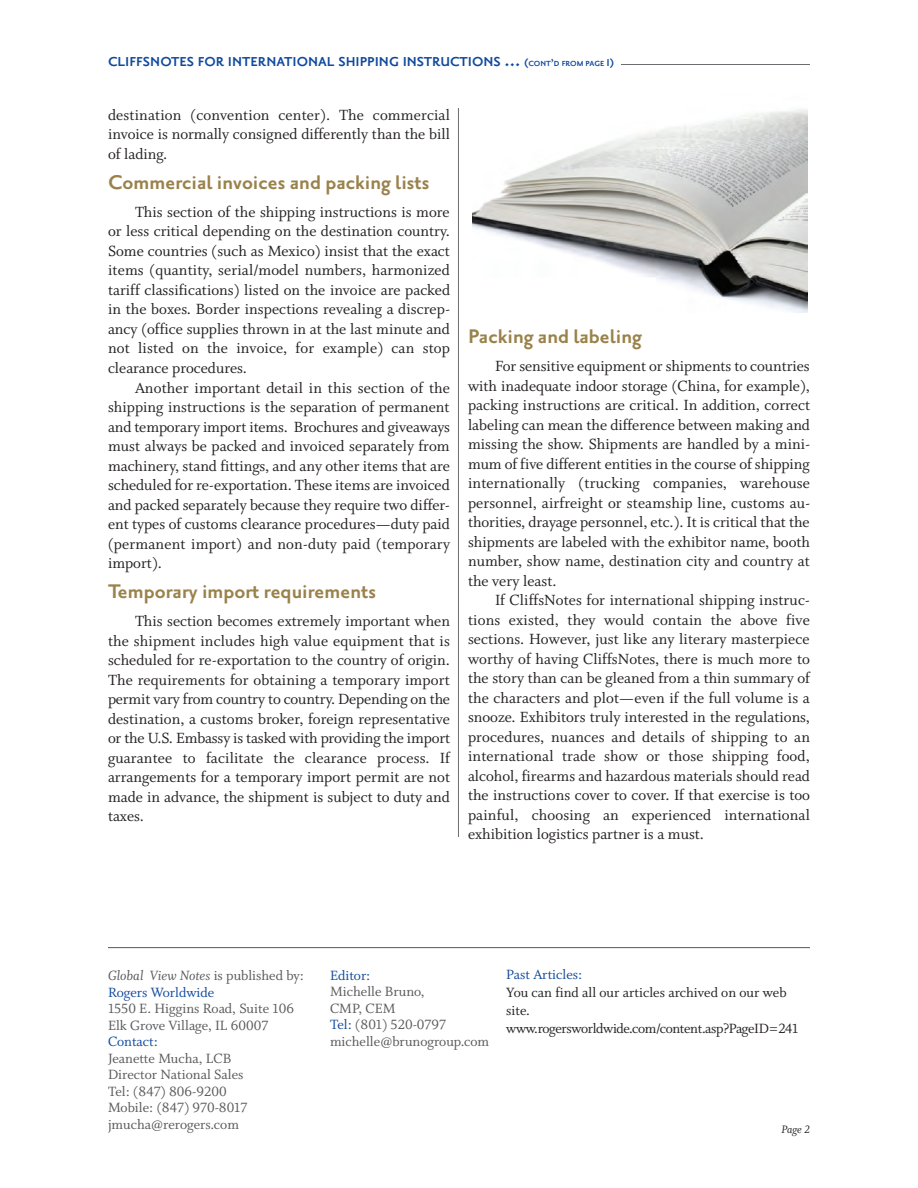
<style>
.page{position:relative;width:918px;height:1188px;background:#fff}
.page>*{position:absolute;margin:0;border:0;box-sizing:border-box;transform-origin:0 0}
.t1{font:700 24px "Priori San";color:#9a824b}
.t2{font:16.5px/19.5px "Whitman Roman LF";color:#231f20;text-align:justify}
.t3{font:700 15.75px "Priori San";color:#0f499d}
.t4{font:15px/16.5px "Whitman Roman LF";color:#57585a}
.t5{font:15px/18px "Whitman Roman LF";letter-spacing:-.025em;color:#231f20}
.t6{font:15px "Whitman Roman LF";color:#0f499d}
.t7{font:15px "Whitman Italic LF";color:#57585a}
.t8{font:12px "Whitman Italic LF";color:#231f20}
.s1{font-size:21px}
.s2{font-size:12px}
.s3{font-size:9px}
.s4{font-family:"Whitman Roman LF"}
.s5{color:#0f499d}
</style>
<div class="page">
<hr style="left:621px;top:64px;width:189px;height:1px;background:#6c6d70">
<hr style="left:108px;top:947px;width:702px;height:1px;background:#57585a">
<hr style="left:458px;top:108px;width:1px;height:729px;background:#6c6d70">
<img style="left:472px;top:109px;width:336px;height:204px">
<p class="t3" style="left:108px;top:51px;width:508px">CLIFFSNOTES FOR INTERNATIONAL SHIPPING INSTRUCTIONS <span class="s1">...</span> <span class="s2">(</span><span class="s3">CONT</span><span class="s2">’</span><span class="s3">D FROM PAGE</span> <span class="s2">1)</span></p>
<p class="t2" style="left:108px;top:104px;width:344px">destination (convention center). The commercial invoice is normally consigned differently than the bill of lading.</p>
<h1 class="t1" style="left:108px;top:166px;width:323px">Commercial invoices and packing lists</h1>
<p class="t2" style="left:108px;top:202px;width:344px;text-indent:27px">This section of the shipping instructions is more or less critical depending on the destination country.<br>Some countries (such as Mexico) insist that the exact items (quantity, serial/model numbers, harmonized tariff classifications) listed on the invoice are packed in the boxes. Border inspections revealing a discrep&shy;ancy (office supplies thrown in at the last minute and not listed on the invoice, for example) can stop clearance procedures.</p>
<p class="t2" style="left:108px;top:377px;width:344px;text-indent:27px">Another important detail in this section of the shipping instructions is the separation of permanent and temporary import items. Brochures and giveaways must always be packed and invoiced separately from machinery, stand fittings, and any other items that are scheduled for re-exportation. These items are invoiced and packed separately because they require two differ&shy;ent types of customs clearance procedures—duty paid (permanent import) and non-duty paid (temporary import).</p>
<h1 class="t1" style="left:108px;top:576px;width:270px">Temporary import requirements</h1>
<p class="t2" style="left:108px;top:611px;width:344px;text-indent:27px">This section becomes extremely important when the shipment includes high value equipment that is scheduled for re-exportation to the country of origin.<br>The requirements for obtaining a temporary import permit vary from country to country. Depending on the destination, a customs broker, foreign representative or the U.S. Embassy is tasked with providing the import guarantee to facilitate the clearance process. If arrangements for a temporary import permit are not made in advance, the shipment is subject to duty and taxes.</p>
<h1 class="t1" style="left:468px;top:321px;width:176px">Packing and labeling</h1>
<p class="t2" style="left:468px;top:356px;width:344px;text-indent:27px">For sensitive equipment or shipments to countries with inadequate indoor storage (China, for example), packing instructions are critical. In addition, correct labeling can mean the difference between making and missing the show. Shipments are handled by a mini&shy;mum of five different entities in the course of shipping internationally (trucking companies, warehouse personnel, airfreight or steamship line, customs au&shy;thorities, drayage personnel, etc.). It is critical that the shipments are labeled with the exhibitor name, booth number, show name, destination city and country at the very least.</p>
<p class="t2" style="left:468px;top:590px;width:344px;text-indent:27px">If CliffsNotes for international shipping instruc&shy;tions existed, they would contain the above five sections. However, just like any literary masterpiece worthy of having CliffsNotes, there is much more to the story than can be gleaned from a thin summary of the characters and plot—even if the full volume is a snooze. Exhibitors truly interested in the regulations, procedures, nuances and details of shipping to an international trade show or those shipping food, alcohol, firearms and hazardous materials should read the instructions cover to cover. If that exercise is too painful, choosing an experienced international exhibition logistics partner is a must.</p>
<p class="t7" style="left:108px;top:966px;width:198px">Global View Notes <span class="s4">is published by:</span></p>
<p class="t6" style="left:108px;top:983px;width:108px">Rogers Worldwide</p>
<p class="t4" style="left:108px;top:1000px;width:187px">1550 E. Higgins Road, Suite 106<br>Elk Grove Village, IL 60007</p>
<p class="t6" style="left:108px;top:1032px;width:52px">Contact:</p>
<p class="t4" style="left:108px;top:1049px;width:141px">Jeanette Mucha, LCB<br>Director National Sales<br>Tel: (847) 806-9200<br>Mobile: (847) 970-8017 jmucha@rerogers.com</p>
<p class="t6" style="left:330px;top:966px;width:42px">Editor:</p>
<p class="t4" style="left:330px;top:983px;width:161px">Michelle Bruno,<br>CMP, CEM<br><span class="s5">Tel:</span> (801) 520-0797 michelle@brunogroup.com</p>
<p class="t6" style="left:506px;top:966px;width:78px">Past Articles:</p>
<p class="t5" style="left:506px;top:983px;width:294px">You can find all our articles archived on our web site. www.rogersworldwide.com/content.asp?PageID=241</p>
<p class="t8" style="left:782px;top:1122px;width:30px">Page 2</p>
</div>
